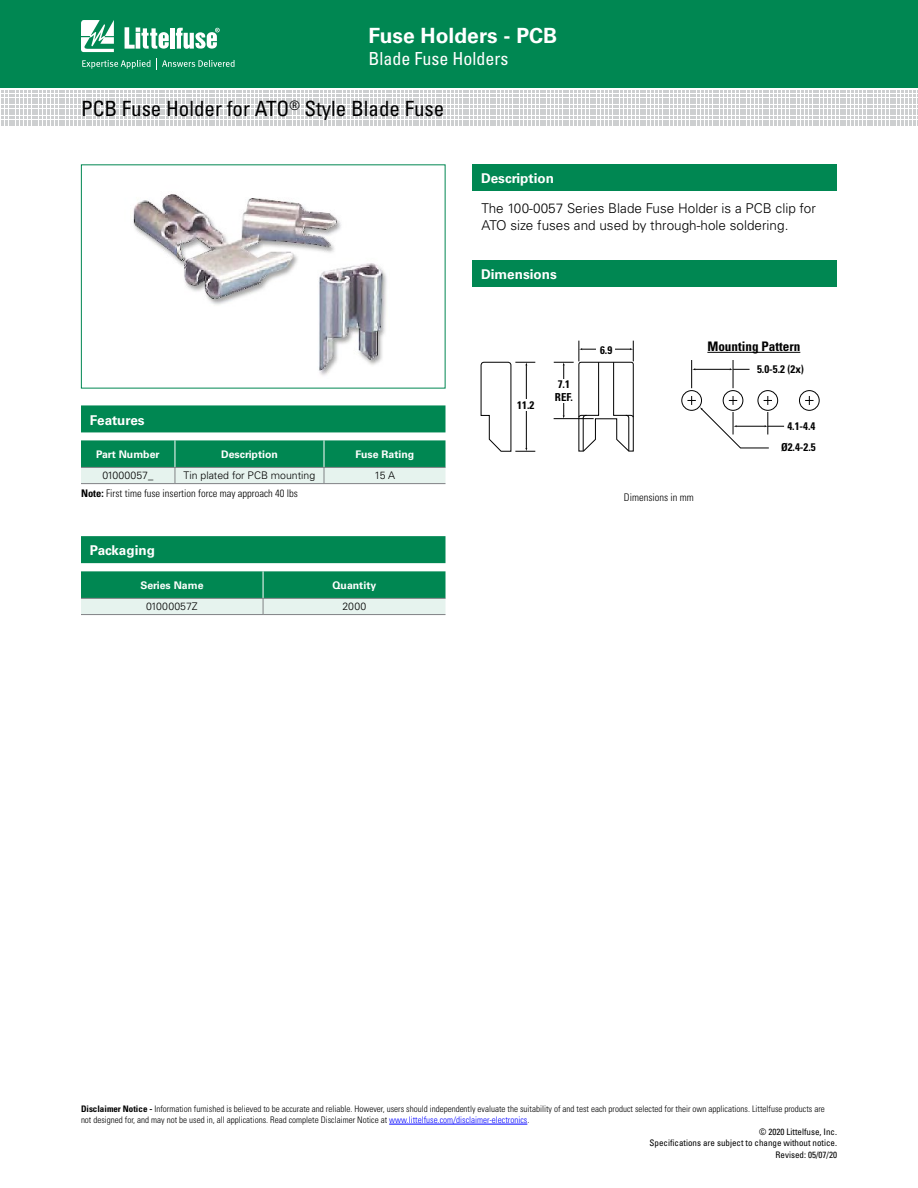
<style>
.page{position:relative;width:918px;height:1188px;background:#fff}
.page>*{position:absolute;margin:0;border:0;box-sizing:border-box;transform-origin:0 0}
.t1{font:condensed 21px "Univers LT Std";color:#000}
.t2{font:700 21px "Univers LT Std";color:#fff}
.t3{font:condensed 18px "Univers LT Std";color:#fff}
.t4{font:300 13.5px/16.5px "Univers LT Std";color:#000}
.t5{font:700 13.5px "Univers LT Std";color:#fff}
.t6{font:700 condensed 13.2px "Univers LT Std";color:#000}
.t7{font:700 condensed 10.95px/13.2px "Univers LT Std";color:#000}
.t8{font:300 condensed 10.5px "Univers LT Std";color:#000}
.t9{font:700 10.5px "Univers LT Std";color:#fff}
.t10{font:300 10.5px "Univers LT Std";color:#000}
.t11{font:300 condensed 9px/10.8px "Univers LT Std";color:#000}
.t12{font:condensed 9px/10.8px "Univers LT Std";color:#000;text-align:right}
.s1{font-weight:700}
.s2{color:#00f}
</style>
<div class="page">
<div style="left:0;top:0;width:918px;height:88px;background:#008752"></div>
<svg style="left:1px;top:91px;width:917px;height:35px"></svg>
<svg style="left:81px;top:20px;width:33px;height:32px"></svg>
<hr style="left:170px;top:28px;width:4px;height:21px;background:#fff">
<svg style="left:176px;top:28px;width:44px;height:21px"></svg>
<svg style="left:125px;top:27px;width:44px;height:22px"></svg>
<svg style="left:82px;top:58px;width:153px;height:11px"></svg>
<img style="left:133px;top:194px;width:254px;height:182px">
<div style="left:81px;top:405px;width:365px;height:27px;background:#008752"></div>
<svg style="left:81px;top:440px;width:365px;height:43px;background:#56ae8c"></svg>
<hr style="left:81px;top:483px;width:94px;height:1px;background:#808285">
<hr style="left:175px;top:483px;width:149px;height:1px;background:#808285">
<hr style="left:324px;top:483px;width:122px;height:1px;background:#808285">
<div style="left:472px;top:164px;width:365px;height:27px;background:#008752"></div>
<div style="left:472px;top:260px;width:365px;height:27px;background:#008752"></div>
<div style="left:81px;top:536px;width:365px;height:27px;background:#008752"></div>
<svg style="left:81px;top:571px;width:365px;height:44px;background:#57ad8b"></svg>
<div style="left:682px;top:390px;width:20px;height:20px;border:1px solid #000;border-radius:50%"></div>
<div style="left:723px;top:390px;width:20px;height:20px;border:1px solid #000;border-radius:50%"></div>
<div style="left:758px;top:390px;width:20px;height:20px;border:1px solid #000;border-radius:50%"></div>
<div style="left:799px;top:390px;width:20px;height:20px;border:1px solid #000;border-radius:50%"></div>
<svg style="left:805px;top:396px;width:9px;height:9px"></svg>
<svg style="left:481px;top:362px;width:54px;height:90px"></svg>
<svg style="left:554px;top:341px;width:80px;height:110px"></svg>
<hr style="left:694px;top:369px;width:37px;height:1px;background:#000">
<svg style="left:691px;top:360px;width:4px;height:28px"></svg>
<div style="left:597px;top:345px;width:18px;height:9px;background:#fff"></div>
<hr style="left:707px;top:352px;width:93px;height:1px;background:#000">
<svg style="left:730px;top:360px;width:20px;height:28px"></svg>
<svg style="left:687px;top:396px;width:97px;height:52px"></svg>
<hr style="left:389px;top:1124px;width:138px;height:1px;background:#00f">
<h1 class="t2" style="left:369px;top:23px;width:190px">Fuse Holders - PCB</h1>
<h2 class="t3" style="left:369px;top:47px;width:141px">Blade Fuse Holders</h2>
<h1 class="t1" style="left:81px;top:95px;width:365px">PCB Fuse Holder for ATO<sup>®</sup> Style Blade Fuse</h1>
<h3 class="t5" style="left:90px;top:412px;width:56px">Features</h3>
<p class="t9" style="left:96px;top:448px;width:65px">Part Number</p>
<p class="t9" style="left:221px;top:448px;width:58px">Description</p>
<p class="t9" style="left:355px;top:448px;width:60px">Fuse Rating</p>
<p class="t10" style="left:102px;top:469px;width:53px">01000057_</p>
<p class="t10" style="left:184px;top:469px;width:133px">Tin plated for PCB mounting</p>
<p class="t10" style="left:374px;top:469px;width:22px">15 A</p>
<p class="t8" style="left:81px;top:487px;width:218px"><span class="s1">Note:</span> First time fuse insertion force may approach 40 lbs</p>
<h3 class="t5" style="left:90px;top:543px;width:67px">Packaging</h3>
<p class="t9" style="left:140px;top:579px;width:65px">Series Name</p>
<p class="t9" style="left:332px;top:579px;width:45px">Quantity</p>
<p class="t10" style="left:146px;top:600px;width:53px">01000057Z</p>
<p class="t10" style="left:342px;top:600px;width:25px">2000</p>
<h3 class="t5" style="left:481px;top:170px;width:74px">Description</h3>
<h3 class="t4" style="left:481px;top:200px;width:336px">The 100-0057 Series Blade Fuse Holder is a PCB clip for<br>ATO size fuses and used by through-hole soldering.</h3>
<h3 class="t5" style="left:481px;top:266px;width:77px">Dimensions</h3>
<p class="t7" style="left:517px;top:399px;width:19px">11.2</p>
<p class="t7" style="left:555px;top:378px;width:19px">7.1<br>REF.</p>
<p class="t7" style="left:600px;top:343px;width:14px">6.9</p>
<h3 class="t6" style="left:707px;top:338px;width:94px">Mounting Pattern</h3>
<p class="t7" style="left:757px;top:362px;width:48px">5.0-5.2 (2x)</p>
<p class="t8" style="left:624px;top:491px;width:71px">Dimensions in mm</p>
<p class="t7" style="left:781px;top:416px;width:36px;line-height:20.5px;text-align:center">4.1-4.4<br>Ø2.4-2.5</p>
<p class="t11" style="left:81px;top:1104px;width:745px"><span class="s1">Disclaimer Notice -</span> Information furnished is believed to be accurate and reliable. However, users should independently evaluate the suitability of and test each product selected for their own applications. Littelfuse products are not designed for, and may not be used in, all applications. Read complete Disclaimer Notice at <span class="s2">www.littelfuse.com/disclaimer-electronics</span>.</p>
<p class="t12" style="left:650px;top:1126px;width:189px">© 2020 Littelfuse, Inc.<br>Specifications are subject to change without notice.</p>
<p class="t12" style="left:776px;top:1149px;width:63px">Revised: 05/07/20</p>
</div>
